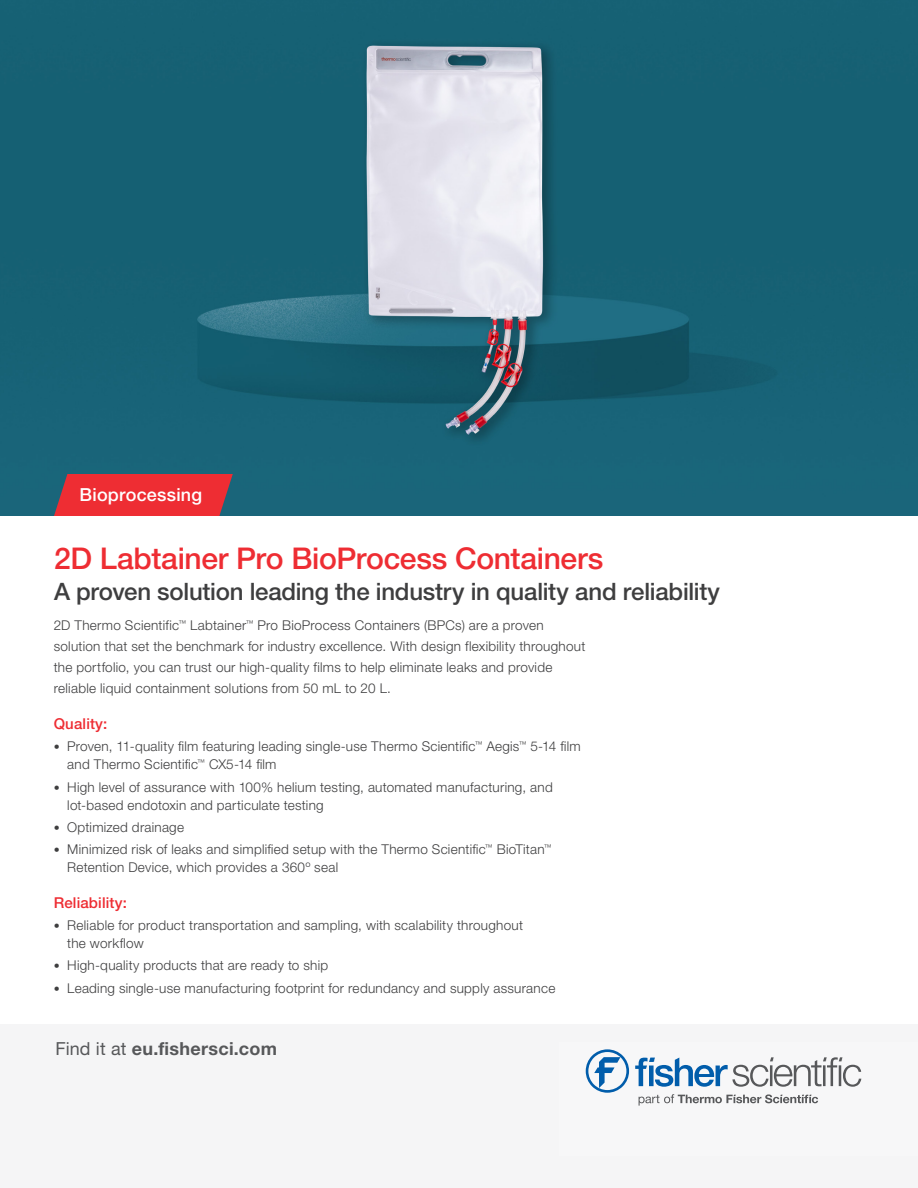
<style>
.page{position:relative;width:918px;height:1188px;background:#fff}
.page>*{position:absolute;margin:0;border:0;box-sizing:border-box;transform-origin:0 0}
.t1{font:500 30px "Helvetica Neue LTW1 G";letter-spacing:-.01em;color:#ee2d33}
.Body__Copy__No_Basel{font:500 24px "Helvetica Neue LTW1 G";letter-spacing:-.01em;color:#3e3e3f}
.t2{font:700 18px "Helvetica Neue LTW1 G";letter-spacing:.015em;color:#57585a}
.Label_Identifier{font:500 18px "Helvetica Neue LTW1 G";letter-spacing:.01em;color:#fff}
.Content_Header{font:500 15px "Helvetica Neue LTW1 G";letter-spacing:.01em;color:#ee2d33}
.Body__Copy__No_Basel-2{font:300 13.5px/18px "Helvetica Neue LTW1 G";letter-spacing:.02em;color:#3e3e3f}
.s1{font-size:12px}
.s2{font-weight:400}
</style>
<div class="page">
<img style="left:0;top:0;width:918px;height:516px">
<svg style="left:54px;top:474px;width:179px;height:42px;background:#dd3138"></svg>
<div style="left:0;top:1025px;width:918px;height:163px;background:#f5f5f6"></div>
<svg style="left:586px;top:1049px;width:43px;height:44px"></svg>
<svg style="left:639px;top:1094px;width:179px;height:12px"></svg>
<svg style="left:635px;top:1057px;width:226px;height:30px"></svg>
<p class="Label_Identifier" style="left:80px;top:484px;width:124px">Bioprocessing</p>
<h4 class="t1" style="left:54px;top:540px;width:551px">2D Labtainer Pro BioProcess Containers</h4>
<p class="Body__Copy__No_Basel" style="left:54px;top:577px;width:668px">A proven solution leading the industry in quality and reliability</p>
<p class="Body__Copy__No_Basel-2" style="left:54px;top:615px;width:533px;line-height:21px">2D Thermo Scientific<sup>™</sup> Labtainer<sup>™</sup> Pro BioProcess Containers (BPCs) are a proven solution that set the benchmark for industry excellence. With design flexibility throughout the portfolio, you can trust our high-quality films to help eliminate leaks and provide reliable liquid containment solutions from 50 mL to 20 L.</p>
<p class="Content_Header" style="left:54px;top:715px;width:55px">Quality:</p>
<p class="Body__Copy__No_Basel-2" style="left:67px;top:738px;width:515px;text-indent:-14px"><span class="s1">•</span> Proven, 11-quality film featuring leading single-use Thermo Scientific<sup>™</sup> Aegis<sup>™</sup> 5-14 film and Thermo Scientific<sup>™</sup> CX5-14 film</p>
<p class="Body__Copy__No_Basel-2" style="left:67px;top:778px;width:487px;text-indent:-14px"><span class="s1">•</span> High level of assurance with 100% helium testing, automated manufacturing, and lot-based endotoxin and particulate testing</p>
<p class="Body__Copy__No_Basel-2" style="left:54px;top:818px;width:132px"><span class="s1">•</span> Optimized drainage</p>
<p class="Body__Copy__No_Basel-2" style="left:67px;top:840px;width:486px;text-indent:-14px"><span class="s1">•</span> Minimized risk of leaks and simplified setup with the Thermo Scientific<sup>™</sup> BioTitan<sup>™<br></sup>Retention Device, which provides a 360º seal</p>
<p class="Content_Header" style="left:54px;top:894px;width:75px">Reliability:</p>
<p class="Body__Copy__No_Basel-2" style="left:67px;top:916px;width:457px;text-indent:-14px"><span class="s1">•</span> Reliable for product transportation and sampling, with scalability throughout the workflow</p>
<p class="Body__Copy__No_Basel-2" style="left:54px;top:957px;width:276px"><span class="s1">•</span> High-quality products that are ready to ship</p>
<p class="Body__Copy__No_Basel-2" style="left:54px;top:979px;width:503px"><span class="s1">•</span> Leading single-use manufacturing footprint for redundancy and supply assurance</p>
<p class="t2" style="left:55px;top:1037px;width:223px"><span class="s2">Find it at</span> eu.fishersci.com</p>
</div>
